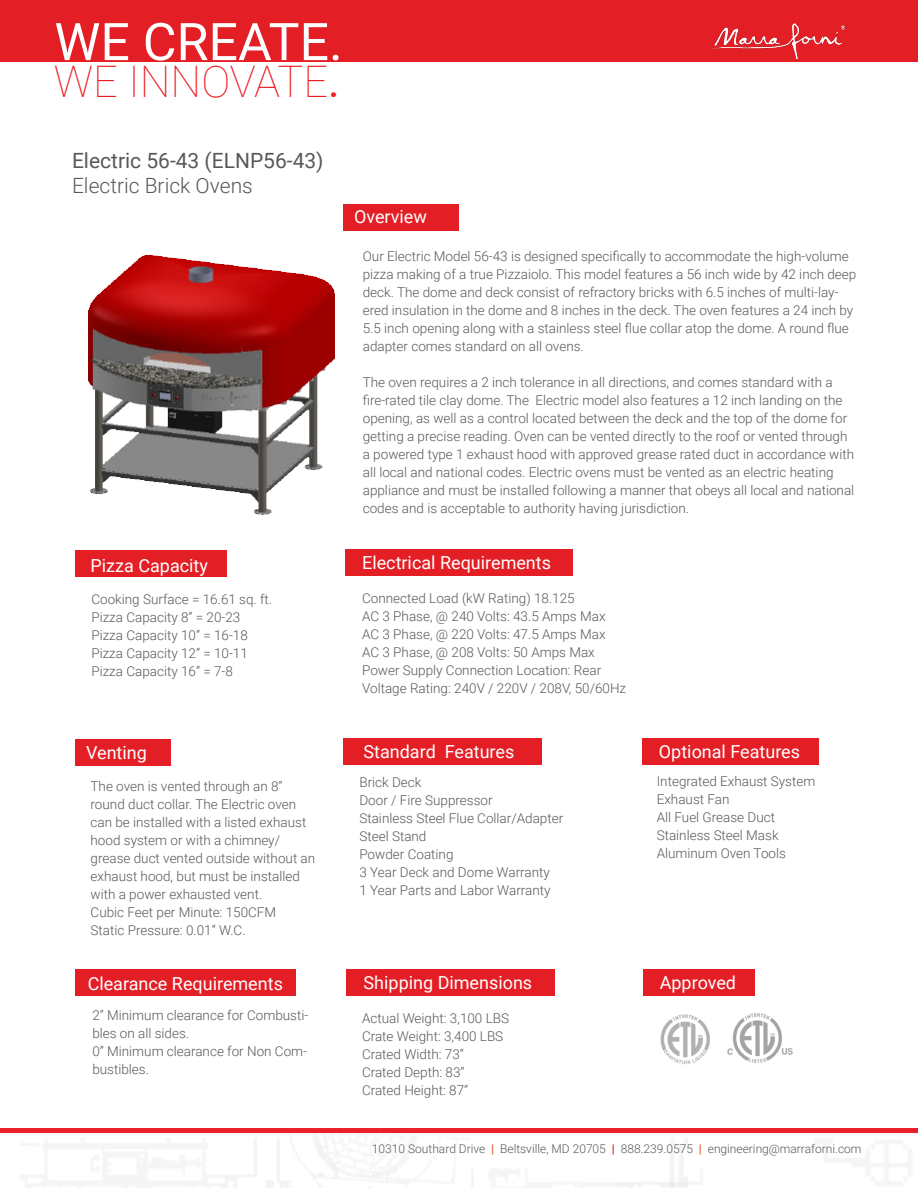
<style>
.page{position:relative;width:918px;height:1188px;background:#fff}
.page>*{position:absolute;margin:0;border:0;box-sizing:border-box;transform-origin:0 0}
.t1{font:51.9px "Roboto";color:#fff}
.t2{font:100 43.5px "Roboto";color:#ee1d23}
.t3{font:21px "Roboto";color:#57585a}
.t4{font:300 21px "Roboto";color:#57585a}
.Sub_Paragraph_Header{font:18px "Roboto";color:#fff}
.Sub_Paragraph{font:300 13.5px/18px "Roboto";color:#57585a}
.t5{font:300 12px "Roboto";color:#57585a}
.s1{font-weight:400}
.s2{font-weight:700;color:#e8583e}
.s3{font-weight:700;color:#e41e25}
</style>
<div class="page">
<img style="left:660px;top:1013px;width:133px;height:52px">
<div style="left:75px;top:551px;width:151px;height:26px;background:#e41e25"></div>
<div style="left:75px;top:739px;width:96px;height:27px;background:#e41e25"></div>
<div style="left:344px;top:204px;width:115px;height:27px;background:#e41e25"></div>
<div style="left:345px;top:549px;width:228px;height:27px;background:#e41e25"></div>
<div style="left:643px;top:970px;width:111px;height:26px;background:#e41e25"></div>
<div style="left:346px;top:970px;width:208px;height:26px;background:#e41e25"></div>
<div style="left:75px;top:969px;width:220px;height:27px;background:#e41e25"></div>
<div style="left:344px;top:739px;width:198px;height:26px;background:#e41e25"></div>
<div style="left:642px;top:739px;width:177px;height:26px;background:#e41e25"></div>
<div style="left:0;top:1128px;width:918px;height:5px;background:#e8212d"></div>
<div style="left:0;top:0;width:918px;height:62px;background:#e41e25"></div>
<img style="left:711px;top:23px;width:135px;height:37px">
<img style="left:88px;top:255px;width:247px;height:260px">
<p class="t1" style="left:54px;top:5px;width:290px">WE CREATE.</p>
<p class="t2" style="left:54px;top:51px;width:287px">WE INNOVATE<span class="s1">.</span></p>
<p class="t3" style="left:72px;top:146px;width:253px">Electric 56-43 (ELNP56-43)</p>
<p class="t4" style="left:72px;top:171px;width:182px">Electric Brick Ovens</p>
<p class="Sub_Paragraph_Header" style="left:354px;top:204px;width:74px">Overview</p>
<p class="Sub_Paragraph" style="left:363px;top:246px;width:495px">Our Electric Model 56-43 is designed specifically to accommodate the high-volume pizza making of a true Pizzaiolo. This model features a 56 inch wide by 42 inch deep deck. The dome and deck consist of refractory bricks with 6.5 inches of multi-lay&shy;ered insulation in the dome and 8 inches in the deck. The oven features a 24 inch by 5.5 inch opening along with a stainless steel flue collar atop the dome. A round flue adapter comes standard on all ovens.</p>
<p class="Sub_Paragraph" style="left:363px;top:372px;width:493px">The oven requires a 2 inch tolerance in all directions, and comes standard with a fire-rated tile clay dome. The Electric model also features a 12 inch landing on the opening, as well as a control located between the deck and the top of the dome for getting a precise reading. Oven can be vented directly to the roof or vented through a powered type 1 exhaust hood with approved grease rated duct in accordance with all local and national codes. Electric ovens must be vented as an electric heating appliance and must be installed following a manner that obeys all local and national codes and is acceptable to authority having jurisdiction.</p>
<p class="Sub_Paragraph_Header" style="left:91px;top:553px;width:119px">Pizza Capacity</p>
<p class="Sub_Paragraph_Header" style="left:362px;top:550px;width:190px">Electrical Requirements</p>
<p class="Sub_Paragraph" style="left:91px;top:590px;width:182px">Cooking Surface = 16.61 sq. ft.</p>
<p class="Sub_Paragraph" style="left:91px;top:608px;width:151px">Pizza Capacity 8” = 20-23</p>
<p class="Sub_Paragraph" style="left:91px;top:626px;width:158px">Pizza Capacity 10” = 16-18</p>
<p class="Sub_Paragraph" style="left:91px;top:644px;width:158px">Pizza Capacity 12” = 10-11</p>
<p class="Sub_Paragraph" style="left:91px;top:662px;width:143px">Pizza Capacity 16” = 7-8</p>
<p class="Sub_Paragraph" style="left:362px;top:588px;width:214px">Connected Load (kW Rating) 18.125</p>
<p class="Sub_Paragraph" style="left:362px;top:606px;width:245px">AC 3 Phase, @ 240 Volts: 43.5 Amps Max</p>
<p class="Sub_Paragraph" style="left:362px;top:624px;width:245px">AC 3 Phase, @ 220 Volts: 47.5 Amps Max</p>
<p class="Sub_Paragraph" style="left:362px;top:642px;width:234px">AC 3 Phase, @ 208 Volts: 50 Amps Max</p>
<p class="Sub_Paragraph" style="left:362px;top:660px;width:241px">Power Supply Connection Location: Rear</p>
<p class="Sub_Paragraph" style="left:362px;top:678px;width:266px">Voltage Rating: 240V / 220V / 208V, 50/60Hz</p>
<p class="Sub_Paragraph_Header" style="left:86px;top:740px;width:62px">Venting</p>
<p class="Sub_Paragraph_Header" style="left:364px;top:739px;width:152px">Standard Features</p>
<p class="Sub_Paragraph_Header" style="left:659px;top:739px;width:143px">Optional Features</p>
<p class="Sub_Paragraph" style="left:91px;top:777px;width:217px">The oven is vented through an 8” round duct collar. The Electric oven can be installed with a listed exhaust</p>
<p class="Sub_Paragraph" style="left:91px;top:831px;width:226px">hood system or with a chimney/ grease duct vented outside without an exhaust hood, but must be installed</p>
<p class="Sub_Paragraph" style="left:91px;top:885px;width:173px">with a power exhausted vent.</p>
<p class="Sub_Paragraph" style="left:91px;top:903px;width:187px">Cubic Feet per Minute: 150CFM</p>
<p class="Sub_Paragraph" style="left:91px;top:921px;width:156px">Static Pressure: 0.01” W.C.</p>
<p class="Sub_Paragraph" style="left:359px;top:773px;width:64px">Brick Deck</p>
<p class="Sub_Paragraph" style="left:359px;top:791px;width:135px">Door / Fire Suppressor</p>
<p class="Sub_Paragraph" style="left:359px;top:809px;width:205px">Stainless Steel Flue Collar/Adapter</p>
<p class="Sub_Paragraph" style="left:359px;top:827px;width:69px">Steel Stand</p>
<p class="Sub_Paragraph" style="left:359px;top:845px;width:96px">Powder Coating</p>
<p class="Sub_Paragraph" style="left:359px;top:863px;width:192px">3 Year Deck and Dome Warranty</p>
<p class="Sub_Paragraph" style="left:359px;top:881px;width:193px">1 Year Parts and Labor Warranty</p>
<p class="Sub_Paragraph" style="left:657px;top:771px;width:160px">Integrated Exhaust System</p>
<p class="Sub_Paragraph" style="left:657px;top:789px;width:74px">Exhaust Fan</p>
<p class="Sub_Paragraph" style="left:657px;top:807px;width:120px">All Fuel Grease Duct</p>
<p class="Sub_Paragraph" style="left:657px;top:825px;width:123px">Stainless Steel Mask</p>
<p class="Sub_Paragraph" style="left:657px;top:843px;width:131px">Aluminum Oven Tools</p>
<p class="Sub_Paragraph_Header" style="left:88px;top:971px;width:197px">Clearance Requirements</p>
<p class="Sub_Paragraph_Header" style="left:364px;top:970px;width:170px">Shipping Dimensions</p>
<p class="Sub_Paragraph" style="left:92px;top:1006px;width:218px">2” Minimum clearance for Combusti&shy;bles on all sides.</p>
<p class="Sub_Paragraph" style="left:92px;top:1042px;width:216px">0” Minimum clearance for Non Com&shy;bustibles.</p>
<p class="Sub_Paragraph" style="left:362px;top:1009px;width:149px">Actual Weight: 3,100 LBS</p>
<p class="Sub_Paragraph" style="left:362px;top:1027px;width:143px">Crate Weight: 3,400 LBS</p>
<p class="Sub_Paragraph" style="left:362px;top:1045px;width:103px">Crated Width: 73”</p>
<p class="Sub_Paragraph" style="left:362px;top:1063px;width:104px">Crated Depth: 83”</p>
<p class="Sub_Paragraph" style="left:362px;top:1081px;width:108px">Crated Height: 87”</p>
<p class="Sub_Paragraph_Header" style="left:660px;top:970px;width:78px">Approved</p>
<p class="t5" style="left:372px;top:1140px;width:491px">10310 Southard Drive <span class="s2">|</span> Beltsville, MD 20705 <span class="s3">|</span> 888.239.0575 <span class="s2">|</span> engineering@marraforni.com</p>
</div>
